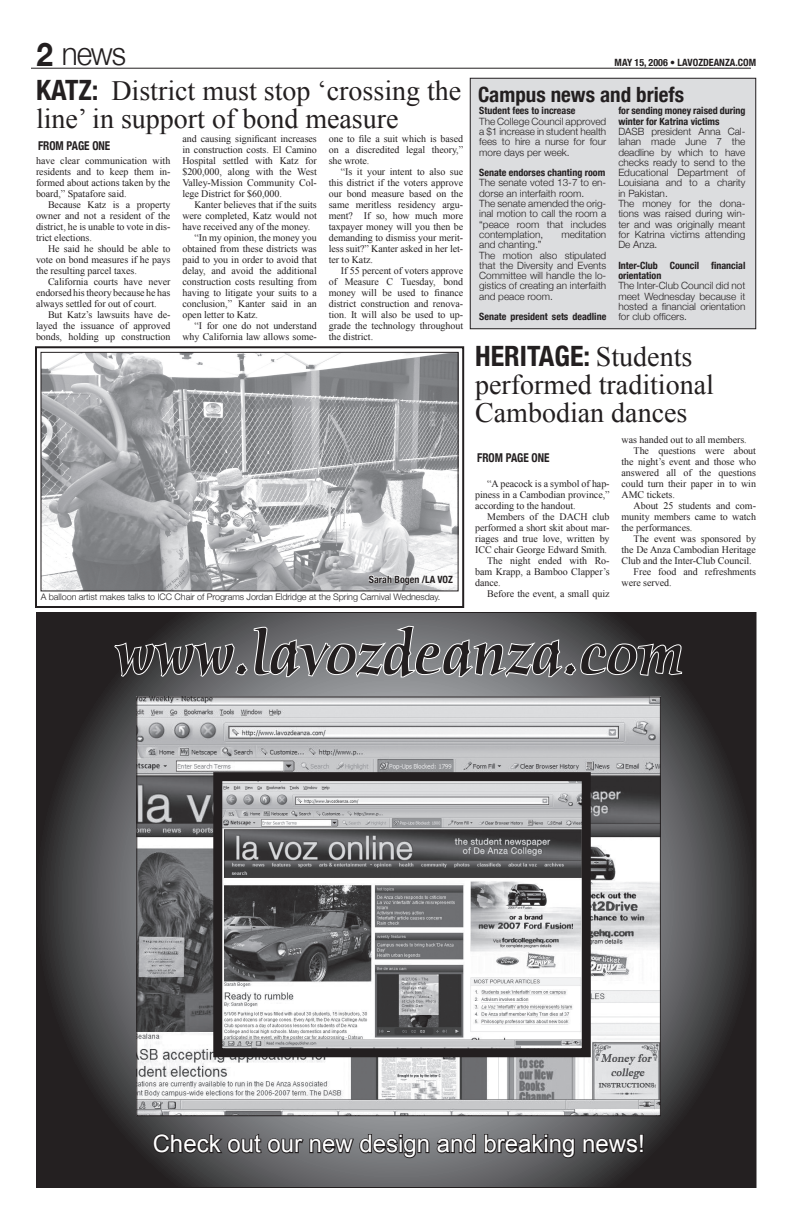
<style>
.page{position:relative;width:792px;height:1224px;background:#fff}
.page>*{position:absolute;margin:0;border:0;box-sizing:border-box;transform-origin:0 0}
.t1{font:60px "Humana Serif Md ITCTT Med Ita";color:#231f20}
.t2{font:300 32.4px "Helvetica Neue";color:#231f20;scale:.92 1}
.t3{font:28px/28px "Times New Roman";color:#231f20}
.t4{font:24px "Arial";color:#fff}
.t5{font:700 condensed 21px "Helvetica Neue";color:#231f20}
.t6{font:700 condensed 12.1px "Helvetica Neue";color:#231f20;scale:.92 1}
.t7{font:10px "Times New Roman";letter-spacing:-.005em;color:#231f20}
.t8{font:300 10px/10.3px "Helvetica Neue";color:#231f20}
.t9{font:700 condensed 10px "Helvetica Neue";color:#231f20}
.t10{font:300 9px "Helvetica Neue";letter-spacing:-.005em;color:#231f20}
.s1{font-weight:700}
.s2{font-family:"Helvetica Neue";font-weight:700;font-stretch:condensed}
.s3{font-weight:700;font-stretch:condensed}
</style>
<div class="page">
<div style="left:35px;top:346px;width:429px;height:262px;border:2px solid #231f20"></div>
<div style="left:470px;top:78px;width:286px;height:251px;background:#dcdddf"></div>
<div style="left:470px;top:78px;width:286px;height:251px;border:1px solid #231f20"></div>
<hr style="left:31px;top:68px;width:720px;height:1px;background:#231f20">
<img style="left:43px;top:354px;width:413px;height:235px">
<svg style="left:38px;top:614px;width:716px;height:572px;background:#444345"></svg>
<svg style="left:105px;top:567px;width:587px;height:121px"></svg>
<img style="left:139px;top:699px;width:520px;height:415px">
<img style="left:223px;top:782px;width:358px;height:265px">
<div style="left:213px;top:772px;width:378px;height:285px;border:9px solid #231f20"></div>
<svg style="left:152px;top:1132px;width:325px;height:33px;background:#565557"></svg>
<svg style="left:483px;top:1133px;width:93px;height:26px;background:#4a494b"></svg>
<svg style="left:582px;top:1133px;width:63px;height:32px;background:#373537"></svg>
<p class="t2" style="left:36px;top:34px;width:99px"><span class="s1">2</span> news</p>
<p class="t3" style="left:36px;top:76px;width:427px"><span class="s2">KATZ:</span> District must stop ‘crossing the line’ in support of bond measure</p>
<p class="t7" style="left:329px;top:133px;width:136px">one to file a suit which is based</p>
<p class="t7" style="left:329px;top:144px;width:136px">on a discredited legal theory,”</p>
<p class="t7" style="left:329px;top:155px;width:42px">she wrote.</p>
<p class="t7" style="left:341px;top:166px;width:124px">“Is it your intent to also sue</p>
<p class="t7" style="left:329px;top:177px;width:136px">this district if the voters approve</p>
<p class="t7" style="left:329px;top:188px;width:136px">our bond measure based on the</p>
<p class="t7" style="left:329px;top:199px;width:136px">same meritless residency argu-</p>
<p class="t7" style="left:329px;top:210px;width:136px">ment? If so, how much more</p>
<p class="t7" style="left:329px;top:221px;width:136px">taxpayer money will you then be</p>
<p class="t7" style="left:329px;top:232px;width:136px">demanding to dismiss your merit-</p>
<p class="t7" style="left:329px;top:243px;width:136px">less suit?” Kanter asked in her let-</p>
<p class="t7" style="left:329px;top:254px;width:46px">ter to Katz.</p>
<p class="t7" style="left:341px;top:265px;width:124px">If 55 percent of voters approve</p>
<p class="t7" style="left:329px;top:276px;width:136px">of Measure C Tuesday, bond</p>
<p class="t7" style="left:329px;top:287px;width:136px">money will be used to finance</p>
<p class="t7" style="left:329px;top:298px;width:136px">district construction and renova-</p>
<p class="t7" style="left:329px;top:309px;width:136px">tion. It will also be used to up-</p>
<p class="t7" style="left:329px;top:320px;width:136px">grade the technology throughout</p>
<p class="t7" style="left:329px;top:331px;width:46px">the district.</p>
<p class="t7" style="left:182px;top:133px;width:136px">and causing significant increases</p>
<p class="t7" style="left:182px;top:144px;width:136px">in construction costs. El Camino</p>
<p class="t7" style="left:182px;top:155px;width:136px">Hospital settled with Katz for</p>
<p class="t7" style="left:182px;top:166px;width:136px">$200,000, along with the West</p>
<p class="t7" style="left:182px;top:177px;width:136px">Valley-Mission Community Col-</p>
<p class="t7" style="left:182px;top:188px;width:101px">lege District for $60,000.</p>
<p class="t7" style="left:194px;top:199px;width:124px">Kanter believes that if the suits</p>
<p class="t7" style="left:182px;top:210px;width:136px">were completed, Katz would not</p>
<p class="t7" style="left:182px;top:221px;width:129px">have received any of the money.</p>
<p class="t7" style="left:194px;top:232px;width:124px">“In my opinion, the money you</p>
<p class="t7" style="left:182px;top:243px;width:136px">obtained from these districts was</p>
<p class="t7" style="left:182px;top:254px;width:136px">paid to you in order to avoid that</p>
<p class="t7" style="left:182px;top:265px;width:136px">delay, and avoid the additional</p>
<p class="t7" style="left:182px;top:276px;width:136px">construction costs resulting from</p>
<p class="t7" style="left:182px;top:287px;width:136px">having to litigate your suits to a</p>
<p class="t7" style="left:182px;top:298px;width:136px">conclusion,” Kanter said in an</p>
<p class="t7" style="left:182px;top:309px;width:77px">open letter to Katz.</p>
<p class="t7" style="left:194px;top:320px;width:124px">“I for one do not understand</p>
<p class="t7" style="left:182px;top:331px;width:136px">why California law allows some-</p>
<p class="t6" style="left:38px;top:138px;width:80px">FROM PAGE ONE</p>
<p class="t7" style="left:36px;top:155px;width:136px">have clear communication with</p>
<p class="t7" style="left:36px;top:166px;width:136px">residents and to keep them in-</p>
<p class="t7" style="left:36px;top:177px;width:136px">formed about actions taken by the</p>
<p class="t7" style="left:36px;top:188px;width:92px">board,” Spatafore said.</p>
<p class="t7" style="left:48px;top:199px;width:124px">Because Katz is a property</p>
<p class="t7" style="left:36px;top:210px;width:136px">owner and not a resident of the</p>
<p class="t7" style="left:36px;top:221px;width:136px">district, he is unable to vote in dis-</p>
<p class="t7" style="left:36px;top:232px;width:57px">trict elections.</p>
<p class="t7" style="left:48px;top:243px;width:124px">He said he should be able to</p>
<p class="t7" style="left:36px;top:254px;width:136px">vote on bond measures if he pays</p>
<p class="t7" style="left:36px;top:265px;width:102px">the resulting parcel taxes.</p>
<p class="t7" style="left:48px;top:276px;width:124px">California courts have never</p>
<p class="t7" style="left:36px;top:287px;width:136px">endorsed his theory because he has</p>
<p class="t7" style="left:36px;top:298px;width:122px">always settled for out of court.</p>
<p class="t7" style="left:48px;top:309px;width:124px">But Katz’s lawsuits have de-</p>
<p class="t7" style="left:36px;top:320px;width:136px">layed the issuance of approved</p>
<p class="t7" style="left:36px;top:331px;width:136px">bonds, holding up construction</p>
<p class="t9" style="left:615px;top:57px;width:143px">MAY 15, 2006 • LAVOZDEANZA.COM</p>
<p class="t5" style="left:478px;top:82px;width:207px">Campus news and briefs</p>
<p class="t8" style="left:479px;top:105px;width:129px"><span class="s3">Student fees to increase<br></span>The College Council approved a $1 increase in student health fees to hire a nurse for four more days per week.</p>
<p class="t8" style="left:479px;top:167px;width:129px"><span class="s3">Senate endorses chanting room<br></span>The senate voted 13-7 to en&shy;dorse an interfaith room.<br>The senate amended the orig&shy;inal motion to call the room a “peace room that includes contemplation,</p>
<p class="t8" style="left:618px;top:105px;width:129px"><span class="s3">for sending money raised during winter for Katrina victims<br></span>DASB president Anna Cal&shy;lahan made June 7 the deadline by which to have checks ready to send to the<br>Educational Department of<br>Louisiana and to a charity in Pakistan.<br>The money for the dona&shy;tions was raised during win&shy;ter and was originally meant for Katrina victims attending<br>De Anza.</p>
<p class="t8" style="left:618px;top:260px;width:129px"><span class="s3">Inter-Club Council financial orientation<br></span>The Inter-Club Council did not meet Wednesday because it hosted a financial orientation for club officers.</p>
<p class="t8" style="left:561px;top:229px;width:46px">meditation</p>
<p class="t8" style="left:479px;top:239px;width:129px">and chanting.”<br>The motion also stipulated that the Diversity and Events<br>Committee will handle the lo&shy;gistics of creating an interfaith and peace room.</p>
<p class="t9" style="left:479px;top:311px;width:129px">Senate president sets deadline</p>
<p class="t3" style="left:475px;top:342px;width:240px"><span class="s2">HERITAGE:</span> Students performed traditional<br>Cambodian dances</p>
<p class="t7" style="left:622px;top:434px;width:127px">was handed out to all members.</p>
<p class="t7" style="left:634px;top:445px;width:124px">The questions were about</p>
<p class="t7" style="left:622px;top:456px;width:136px">the night’s event and those who</p>
<p class="t7" style="left:622px;top:467px;width:136px">answered all of the questions</p>
<p class="t7" style="left:622px;top:478px;width:136px">could turn their paper in to win</p>
<p class="t7" style="left:622px;top:489px;width:55px">AMC tickets.</p>
<p class="t7" style="left:634px;top:500px;width:124px">About 25 students and com-</p>
<p class="t7" style="left:622px;top:511px;width:136px">munity members came to watch</p>
<p class="t7" style="left:622px;top:522px;width:72px">the performances.</p>
<p class="t7" style="left:634px;top:533px;width:124px">The event was sponsored by</p>
<p class="t7" style="left:622px;top:544px;width:136px">the De Anza Cambodian Heritage</p>
<p class="t7" style="left:622px;top:555px;width:132px">Club and the Inter-Club Council.</p>
<p class="t7" style="left:634px;top:566px;width:124px">Free food and refreshments</p>
<p class="t7" style="left:622px;top:577px;width:51px">were served.</p>
<p class="t6" style="left:477px;top:450px;width:80px">FROM PAGE ONE</p>
<p class="t7" style="left:487px;top:478px;width:124px">“A peacock is a symbol of hap-</p>
<p class="t7" style="left:475px;top:489px;width:136px">piness in a Cambodian province,”</p>
<p class="t7" style="left:475px;top:500px;width:102px">according to the handout.</p>
<p class="t7" style="left:487px;top:511px;width:124px">Members of the DACH club</p>
<p class="t7" style="left:475px;top:522px;width:136px">performed a short skit about mar-</p>
<p class="t7" style="left:475px;top:533px;width:136px">riages and true love, written by</p>
<p class="t7" style="left:475px;top:544px;width:133px">ICC chair George Edward Smith.</p>
<p class="t7" style="left:487px;top:555px;width:124px">The night ended with Ro-</p>
<p class="t7" style="left:475px;top:566px;width:136px">bam Krapp, a Bamboo Clapper’s</p>
<p class="t7" style="left:475px;top:577px;width:27px">dance.</p>
<p class="t7" style="left:487px;top:588px;width:124px">Before the event, a small quiz</p>
<p class="t9" style="left:369px;top:573px;width:86px">Sarah Bogen /LA VOZ</p>
<p class="t10" style="left:41px;top:592px;width:401px">A balloon artist makes talks to ICC Chair of Programs Jordan Eldridge at the Spring Carnival Wednesday.</p>
<p class="t1" style="left:115px;top:621px;width:570px">www.lavozdeanza.com</p>
<p class="t4" style="left:153px;top:1128px;width:494px">Check out our new design and breaking news!</p>
</div>
